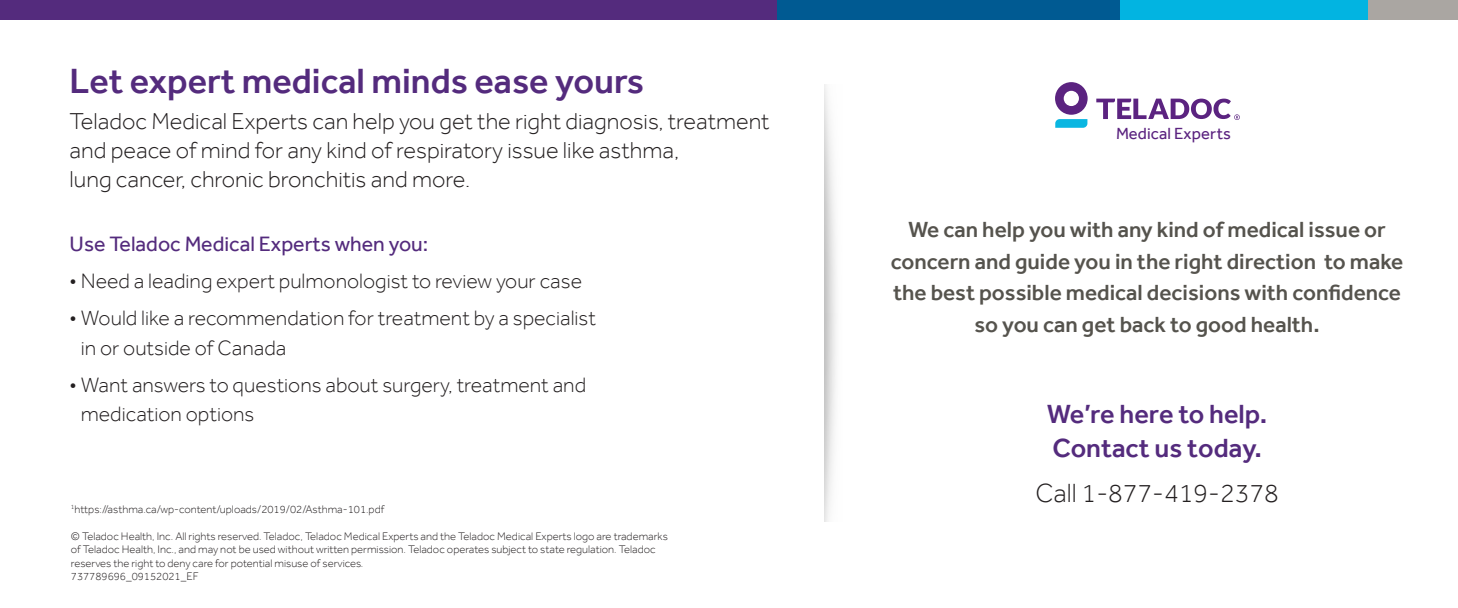
<style>
.page{position:relative;width:1458px;height:608px;background:#fff}
.page>*{position:absolute;margin:0;border:0;box-sizing:border-box;transform-origin:0 0}
.t1{font:500 36px "Effra";color:#542b7d}
.t2{font:500 27px/33.8px "Effra";color:#542b7d}
.t3{font:300 27px "Effra";color:#231f20}
.t4{font:300 23.62px/29.2px "Effra";color:#231f20}
.t5{font:500 22.5px/31.5px "Effra";color:#55534d;text-align:center}
.t6{font:300 21.38px/29.2px "Effra";color:#231f20}
.t7{font:21.38px "Effra";color:#542b7d}
.t8{font:16.65px "Effra";letter-spacing:.005em;color:#5b2380}
.t9{font:300 11.25px/13.5px "Effra";color:#231f20}
</style>
<div class="page">
<div style="left:0;top:0;width:1430px;height:19px;background:#542b7d"></div>
<div style="left:778px;top:0;width:431px;height:19px;background:#005a92"></div>
<div style="left:1120px;top:0;width:337px;height:19px;background:#02b4e1"></div>
<div style="left:1368px;top:0;width:90px;height:19px;background:#aaa6a2"></div>
<svg style="left:1055px;top:82px;width:33px;height:46px"></svg>
<svg style="left:1096px;top:99px;width:144px;height:21px"></svg>
<p class="t1" style="left:70px;top:59px;width:576px">Let expert medical minds ease yours</p>
<p class="t4" style="left:70px;top:106px;width:702px">Teladoc Medical Experts can help you get the right diagnosis, treatment and peace of mind for any kind of respiratory issue like asthma,<br>lung cancer, chronic bronchitis and more.</p>
<p class="t7" style="left:70px;top:231px;width:360px">Use Teladoc Medical Experts when you:</p>
<p class="t6" style="left:70px;top:266px;width:514px">• Need a leading expert pulmonologist to review your case</p>
<p class="t6" style="left:81px;top:303px;width:517px;text-indent:-11px">• Would like a recommendation for treatment by a specialist in or outside of Canada</p>
<p class="t6" style="left:81px;top:370px;width:507px;text-indent:-11px">• Want answers to questions about surgery, treatment and medication options</p>
<p class="t9" style="left:71px;top:502px;width:315px"><sup>1</sup>https://asthma.ca/wp-content/uploads/2019/02/Asthma-101.pdf</p>
<p class="t9" style="left:71px;top:529px;width:598px">© Teladoc Health, Inc. All rights reserved. Teladoc, Teladoc Medical Experts and the Teladoc Medical Experts logo are trademarks of Teladoc Health, Inc., and may not be used without written permission. Teladoc operates subject to state regulation. Teladoc reserves the right to deny care for potential misuse of services.<br>737789696_09152021_EF</p>
<h3 class="t8" style="left:1116px;top:123px;width:117px">Medical Experts</h3>
<h3 class="t5" style="left:891px;top:214px;width:514px">We can help you with any kind of medical issue or concern and guide you in the right direction to make the best possible medical decisions with confidence so you can get back to good health.</h3>
<h2 class="t2" style="left:1047px;top:397px;width:222px">We’re here to help.<br>Contact us today.</h2>
<h2 class="t3" style="left:1035px;top:477px;width:245px">Call 1-877-419-2378</h2>
</div>
